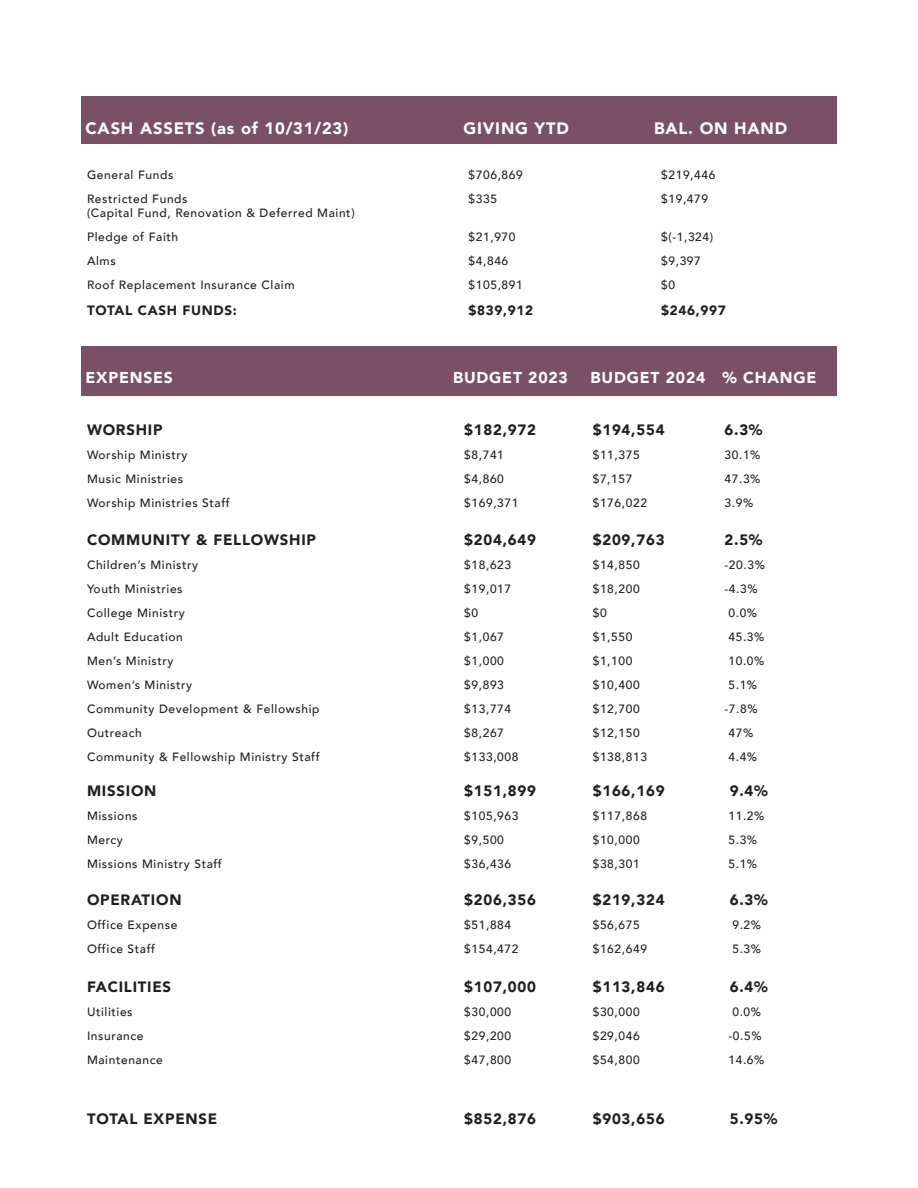
<style>
.page{position:relative;width:918px;height:1188px;background:#fff}
.page>*{position:absolute;margin:0;border:0;box-sizing:border-box;transform-origin:0 0}
.t1{font:900 16.5px "Avenir";letter-spacing:.05em;color:#fff}
.t2{font:900 15.75px "Avenir";letter-spacing:.05em;color:#fff}
.t3{font:900 15px "Avenir";letter-spacing:.05em;color:#231f20}
.t4{font:900 15px "Avenir";letter-spacing:.05em;color:#fff}
.t5{font:900 13.5px "Avenir";letter-spacing:.05em;color:#231f20}
.t6{font:500 12px "Avenir";letter-spacing:.05em;color:#231f20}
</style>
<div class="page">
<div style="left:81px;top:96px;width:756px;height:48px;background:#795064"></div>
<div style="left:81px;top:347px;width:756px;height:49px;background:#795064"></div>
<p class="t1" style="left:86px;top:114px;width:264px">CASH ASSETS (as of 10/31/23)</p>
<p class="t1" style="left:463px;top:114px;width:107px">GIVING YTD</p>
<p class="t1" style="left:654px;top:114px;width:135px">BAL. ON HAND</p>
<p class="t4" style="left:87px;top:119px;width:241px">CASH ASSETS (as of 10/31/23)</p>
<p class="t4" style="left:469px;top:119px;width:97px">GIVING YTD</p>
<p class="t4" style="left:661px;top:119px;width:123px">BAL. ON HAND</p>
<p class="t6" style="left:87px;top:164px;width:88px">General Funds</p>
<p class="t6" style="left:469px;top:164px;width:56px">$706,869</p>
<p class="t6" style="left:661px;top:164px;width:56px">$219,446</p>
<p class="t6" style="left:87px;top:188px;width:102px">Restricted Funds</p>
<p class="t6" style="left:87px;top:203px;width:269px">(Capital Fund, Renovation &amp; Deferred Maint)</p>
<p class="t6" style="left:469px;top:188px;width:30px">$335</p>
<p class="t6" style="left:661px;top:188px;width:48px">$19,479</p>
<p class="t6" style="left:87px;top:227px;width:93px">Pledge of Faith</p>
<p class="t6" style="left:469px;top:227px;width:48px">$21,970</p>
<p class="t6" style="left:661px;top:227px;width:53px">$(-1,324)</p>
<p class="t6" style="left:87px;top:251px;width:30px">Alms</p>
<p class="t6" style="left:469px;top:251px;width:41px">$4,846</p>
<p class="t6" style="left:661px;top:251px;width:41px">$9,397</p>
<p class="t6" style="left:87px;top:275px;width:209px">Roof Replacement Insurance Claim</p>
<p class="t6" style="left:469px;top:275px;width:56px">$105,891</p>
<p class="t6" style="left:661px;top:275px;width:15px">$0</p>
<p class="t5" style="left:87px;top:298px;width:151px">TOTAL CASH FUNDS:</p>
<p class="t5" style="left:469px;top:298px;width:66px">$839,912</p>
<p class="t5" style="left:661px;top:298px;width:66px">$246,997</p>
<p class="t2" style="left:86px;top:364px;width:89px">EXPENSES</p>
<p class="t2" style="left:453px;top:364px;width:116px">BUDGET 2023</p>
<p class="t2" style="left:591px;top:364px;width:227px">BUDGET 2024 % CHANGE</p>
<p class="t4" style="left:87px;top:372px;width:85px">EXPENSES</p>
<p class="t4" style="left:464px;top:372px;width:111px">BUDGET 2023</p>
<p class="t4" style="left:593px;top:372px;width:111px">BUDGET 2024</p>
<p class="t4" style="left:725px;top:372px;width:91px">% CHANGE</p>
<p class="t3" style="left:87px;top:417px;width:77px">WORSHIP</p>
<p class="t3" style="left:464px;top:417px;width:73px">$182,972</p>
<p class="t3" style="left:593px;top:417px;width:73px">$194,554</p>
<p class="t3" style="left:725px;top:417px;width:40px">6.3%</p>
<p class="t6" style="left:87px;top:445px;width:102px">Worship Ministry</p>
<p class="t6" style="left:464px;top:445px;width:41px">$8,741</p>
<p class="t6" style="left:593px;top:445px;width:48px">$11,375</p>
<p class="t6" style="left:725px;top:445px;width:37px">30.1%</p>
<p class="t6" style="left:87px;top:469px;width:98px">Music Ministries</p>
<p class="t6" style="left:464px;top:469px;width:41px">$4,860</p>
<p class="t6" style="left:593px;top:469px;width:41px">$7,157</p>
<p class="t6" style="left:725px;top:469px;width:37px">47.3%</p>
<p class="t6" style="left:87px;top:493px;width:144px">Worship Ministries Staff</p>
<p class="t6" style="left:464px;top:493px;width:56px">$169,371</p>
<p class="t6" style="left:593px;top:493px;width:56px">$176,022</p>
<p class="t6" style="left:725px;top:493px;width:30px">3.9%</p>
<p class="t3" style="left:87px;top:527px;width:231px">COMMUNITY &amp; FELLOWSHIP</p>
<p class="t3" style="left:464px;top:527px;width:73px">$204,649</p>
<p class="t3" style="left:593px;top:527px;width:73px">$209,763</p>
<p class="t3" style="left:725px;top:527px;width:40px">2.5%</p>
<p class="t6" style="left:87px;top:555px;width:113px">Children’s Ministry</p>
<p class="t6" style="left:464px;top:555px;width:48px">$18,623</p>
<p class="t6" style="left:593px;top:555px;width:48px">$14,850</p>
<p class="t6" style="left:725px;top:555px;width:42px">-20.3%</p>
<p class="t6" style="left:87px;top:579px;width:97px">Youth Ministries</p>
<p class="t6" style="left:464px;top:579px;width:48px">$19,017</p>
<p class="t6" style="left:593px;top:579px;width:48px">$18,200</p>
<p class="t6" style="left:725px;top:579px;width:35px">-4.3%</p>
<p class="t6" style="left:87px;top:603px;width:99px">College Ministry</p>
<p class="t6" style="left:464px;top:603px;width:15px">$0</p>
<p class="t6" style="left:593px;top:603px;width:15px">$0</p>
<p class="t6" style="left:728px;top:603px;width:30px">0.0%</p>
<p class="t6" style="left:87px;top:627px;width:97px">Adult Education</p>
<p class="t6" style="left:464px;top:627px;width:41px">$1,067</p>
<p class="t6" style="left:593px;top:627px;width:41px">$1,550</p>
<p class="t6" style="left:728px;top:627px;width:37px">45.3%</p>
<p class="t6" style="left:87px;top:651px;width:88px">Men’s Ministry</p>
<p class="t6" style="left:464px;top:651px;width:41px">$1,000</p>
<p class="t6" style="left:593px;top:651px;width:41px">$1,100</p>
<p class="t6" style="left:728px;top:651px;width:37px">10.0%</p>
<p class="t6" style="left:87px;top:675px;width:107px">Women’s Ministry</p>
<p class="t6" style="left:464px;top:675px;width:41px">$9,893</p>
<p class="t6" style="left:593px;top:675px;width:48px">$10,400</p>
<p class="t6" style="left:728px;top:675px;width:30px">5.1%</p>
<p class="t6" style="left:87px;top:699px;width:234px">Community Development &amp; Fellowship</p>
<p class="t6" style="left:464px;top:699px;width:48px">$13,774</p>
<p class="t6" style="left:593px;top:699px;width:48px">$12,700</p>
<p class="t6" style="left:725px;top:699px;width:35px">-7.8%</p>
<p class="t6" style="left:87px;top:723px;width:56px">Outreach</p>
<p class="t6" style="left:464px;top:723px;width:41px">$8,267</p>
<p class="t6" style="left:593px;top:723px;width:48px">$12,150</p>
<p class="t6" style="left:728px;top:723px;width:26px">47%</p>
<p class="t6" style="left:87px;top:747px;width:234px">Community &amp; Fellowship Ministry Staff</p>
<p class="t6" style="left:464px;top:747px;width:56px">$133,008</p>
<p class="t6" style="left:593px;top:747px;width:56px">$138,813</p>
<p class="t6" style="left:728px;top:747px;width:30px">4.4%</p>
<p class="t3" style="left:87px;top:778px;width:71px">MISSION</p>
<p class="t3" style="left:464px;top:778px;width:73px">$151,899</p>
<p class="t3" style="left:593px;top:778px;width:73px">$166,169</p>
<p class="t3" style="left:730px;top:778px;width:40px">9.4%</p>
<p class="t6" style="left:87px;top:806px;width:52px">Missions</p>
<p class="t6" style="left:464px;top:806px;width:56px">$105,963</p>
<p class="t6" style="left:593px;top:806px;width:56px">$117,868</p>
<p class="t6" style="left:728px;top:806px;width:37px">11.2%</p>
<p class="t6" style="left:87px;top:830px;width:37px">Mercy</p>
<p class="t6" style="left:464px;top:830px;width:41px">$9,500</p>
<p class="t6" style="left:593px;top:830px;width:48px">$10,000</p>
<p class="t6" style="left:728px;top:830px;width:30px">5.3%</p>
<p class="t6" style="left:87px;top:854px;width:136px">Missions Ministry Staff</p>
<p class="t6" style="left:464px;top:854px;width:48px">$36,436</p>
<p class="t6" style="left:593px;top:854px;width:48px">$38,301</p>
<p class="t6" style="left:728px;top:854px;width:30px">5.1%</p>
<p class="t3" style="left:87px;top:887px;width:96px">OPERATION</p>
<p class="t3" style="left:464px;top:887px;width:73px">$206,356</p>
<p class="t3" style="left:593px;top:887px;width:73px">$219,324</p>
<p class="t3" style="left:730px;top:887px;width:40px">6.3%</p>
<p class="t6" style="left:87px;top:914px;width:92px">Office Expense</p>
<p class="t6" style="left:464px;top:914px;width:48px">$51,884</p>
<p class="t6" style="left:593px;top:914px;width:48px">$56,675</p>
<p class="t6" style="left:732px;top:914px;width:30px">9.2%</p>
<p class="t6" style="left:87px;top:938px;width:70px">Office Staff</p>
<p class="t6" style="left:464px;top:938px;width:56px">$154,472</p>
<p class="t6" style="left:593px;top:938px;width:56px">$162,649</p>
<p class="t6" style="left:732px;top:938px;width:30px">5.3%</p>
<p class="t3" style="left:87px;top:974px;width:86px">FACILITIES</p>
<p class="t3" style="left:464px;top:974px;width:73px">$107,000</p>
<p class="t3" style="left:593px;top:974px;width:73px">$113,846</p>
<p class="t3" style="left:730px;top:974px;width:40px">6.4%</p>
<p class="t6" style="left:87px;top:1002px;width:47px">Utilities</p>
<p class="t6" style="left:464px;top:1002px;width:48px">$30,000</p>
<p class="t6" style="left:593px;top:1002px;width:48px">$30,000</p>
<p class="t6" style="left:732px;top:1002px;width:30px">0.0%</p>
<p class="t6" style="left:87px;top:1026px;width:58px">Insurance</p>
<p class="t6" style="left:464px;top:1026px;width:48px">$29,200</p>
<p class="t6" style="left:593px;top:1026px;width:48px">$29,046</p>
<p class="t6" style="left:728px;top:1026px;width:35px">-0.5%</p>
<p class="t6" style="left:87px;top:1050px;width:77px">Maintenance</p>
<p class="t6" style="left:464px;top:1050px;width:48px">$47,800</p>
<p class="t6" style="left:593px;top:1050px;width:48px">$54,800</p>
<p class="t6" style="left:728px;top:1050px;width:37px">14.6%</p>
<p class="t3" style="left:87px;top:1105px;width:132px">TOTAL EXPENSE</p>
<p class="t3" style="left:464px;top:1105px;width:73px">$852,876</p>
<p class="t3" style="left:593px;top:1105px;width:73px">$903,656</p>
<p class="t3" style="left:730px;top:1105px;width:49px">5.95%</p>
</div>
